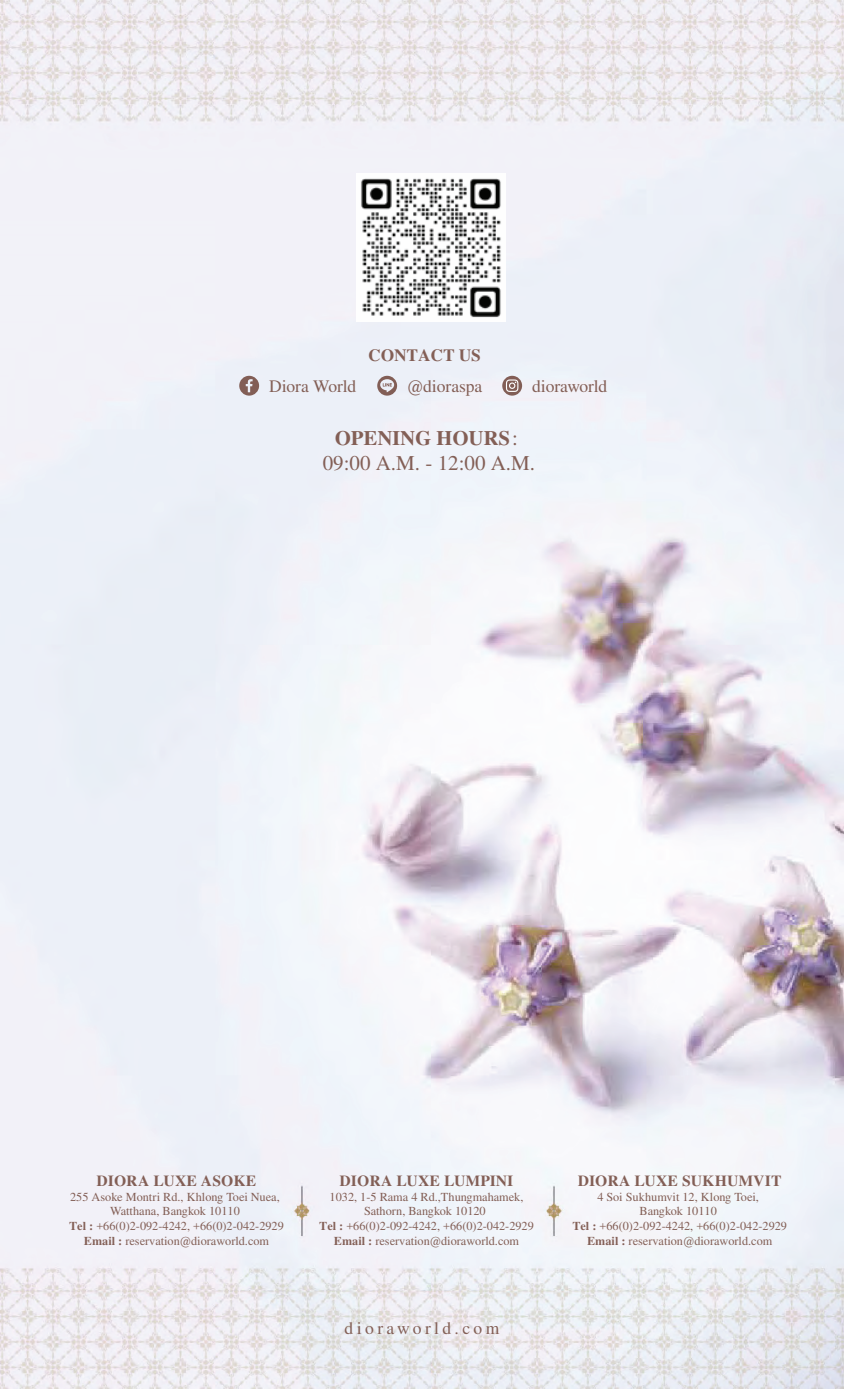
<style>
.page{position:relative;width:844px;height:1389px;background:#fff}
.page>*{position:absolute;margin:0;border:0;box-sizing:border-box;transform-origin:0 0}
.t1{font:21px/25.2px "Nimbus Rom No 9 L";color:#835f56;text-align:center}
.t2{font:17.5px "Nimbus Rom No 9 L";color:#835f56}
.t3{font:17.5px "Nimbus Rom No 9 L";letter-spacing:.2em;color:#835f56}
.t4{font:500 17.5px "Nimbus Rom No 9 L";letter-spacing:-.01em;color:#835f56}
.t5{font:500 15.75px "Nimbus Rom No 9 L";color:#835f56}
.t6{font:12.25px/14.7px "Nimbus Rom No 9 L";color:#835f56;text-align:center}
.s1{font-weight:500}
</style>
<div class="page">
<img style="left:0;top:0;width:843px;height:1389px">
<img style="left:356px;top:173px;width:149px;height:149px">
<svg style="left:377px;top:376px;width:20px;height:20px"></svg>
<svg style="left:239px;top:376px;width:20px;height:20px"></svg>
<svg style="left:502px;top:376px;width:20px;height:20px"></svg>
<svg style="left:506px;top:379px;width:12px;height:13px"></svg>
<h2 class="t4" style="left:368px;top:343px;width:114px">CONTACT US</h2>
<h2 class="t2" style="left:269px;top:373px;width:89px">Diora World</h2>
<h2 class="t2" style="left:407px;top:373px;width:77px">@dioraspa</h2>
<h2 class="t2" style="left:532px;top:373px;width:77px">dioraworld</h2>
<h1 class="t1" style="left:322px;top:424px;width:214px"><span class="s1">OPENING HOURS</span>:<br>09:00 A.M. - 12:00 A.M.</h1>
<p class="t5" style="left:96px;top:1170px;width:161px">DIORA LUXE ASOKE</p>
<p class="t6" style="left:69px;top:1189px;width:216px">255 Asoke Montri Rd., Khlong Toei Nuea, Watthana, Bangkok 10110<br><span class="s1">Tel :</span> +66(0)2-092-4242, +66(0)2-042-2929<br><span class="s1">Email :</span> reservation@dioraworld.com</p>
<p class="t5" style="left:339px;top:1170px;width:175px">DIORA LUXE LUMPINI</p>
<p class="t6" style="left:329px;top:1189px;width:195px">1032, 1-5 Rama 4 Rd.,Thungmahamek,<br>Sathorn, Bangkok 10120</p>
<p class="t5" style="left:577px;top:1170px;width:205px">DIORA LUXE SUKHUMVIT</p>
<p class="t6" style="left:597px;top:1189px;width:163px">4 Soi Sukhumvit 12, Klong Toei,<br>Bangkok 10110</p>
<p class="t6" style="left:319px;top:1218px;width:216px"><span class="s1">Tel :</span> +66(0)2-092-4242, +66(0)2-042-2929<br><span class="s1">Email :</span> reservation@dioraworld.com</p>
<p class="t6" style="left:572px;top:1218px;width:216px"><span class="s1">Tel :</span> +66(0)2-092-4242, +66(0)2-042-2929<br><span class="s1">Email :</span> reservation@dioraworld.com</p>
<h2 class="t3" style="left:344px;top:1316px;width:156px">dioraworld.com</h2>
</div>
